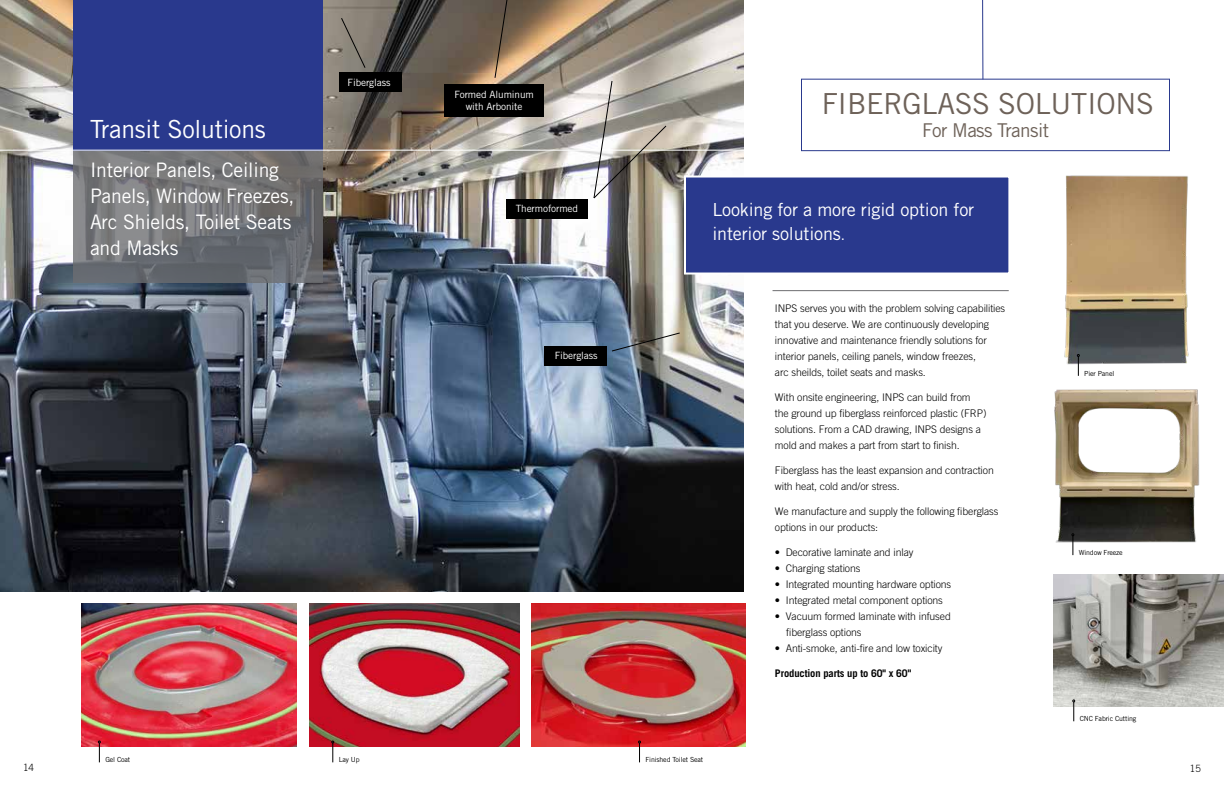
<style>
.page{position:relative;width:1224px;height:792px;background:#fff}
.page>*{position:absolute;margin:0;border:0;box-sizing:border-box;transform-origin:0 0}
.t1{font:29px "Trade Gothic";letter-spacing:-.01em;color:#6e6259}
.t2{font:25px "Trade Gothic";letter-spacing:-.01em;color:#fff}
.t3{font:20px/26px "Trade Gothic";letter-spacing:-.01em;color:#fff}
.t4{font:19px "Trade Gothic";letter-spacing:-.03em;color:#6e6259}
.t5{font:18px/24px "Trade Gothic";letter-spacing:-.01em;color:#fff}
.t6{font:300 10.5px/16px "Trade Gothic";letter-spacing:-.01em;color:#000}
.t7{font:700 10.5px "Trade Gothic";letter-spacing:-.01em;color:#000}
.t8{font:10px/12px "Trade Gothic";letter-spacing:-.01em;color:#fff;text-align:center}
.t9{font:300 10px "Trade Gothic LT Std";color:#000}
.t10{font:7px "Trade Gothic";letter-spacing:-.02em;color:#000}
.s1{font-size:14px}
</style>
<div class="page">
<img style="left:1054px;top:389px;width:146px;height:154px">
<img style="left:81px;top:604px;width:216px;height:143px">
<img style="left:531px;top:603px;width:215px;height:144px">
<img style="left:0;top:0;width:744px;height:592px">
<img style="left:1064px;top:175px;width:125px;height:190px">
<svg style="left:73px;top:151px;width:250px;height:131px;background:#717275"></svg>
<div style="left:73px;top:0;width:250px;height:151px;background:#29398d"></div>
<hr style="left:773px;top:290px;width:236px;height:1px;background:#6d6e71">
<div style="left:801px;top:79px;width:369px;height:72px;border:1px solid #29398d"></div>
<svg style="left:982px;top:0;width:2px;height:80px"></svg>
<div style="left:684px;top:176px;width:326px;height:99px;background:#29398d;border:2px solid #fff"></div>
<hr style="left:0;top:150px;width:771px;height:1px;background:#fff">
<svg style="left:593px;top:80px;width:74px;height:119px;background:#a5a098"></svg>
<div style="left:506px;top:200px;width:82px;height:19px;background:#000"></div>
<svg style="left:611px;top:332px;width:69px;height:20px"></svg>
<svg style="left:341px;top:18px;width:25px;height:50px"></svg>
<svg style="left:494px;top:0;width:17px;height:79px"></svg>
<svg style="left:1072px;top:534px;width:2px;height:21px"></svg>
<svg style="left:1077px;top:354px;width:3px;height:22px"></svg>
<svg style="left:638px;top:741px;width:3px;height:21px"></svg>
<img style="left:310px;top:603px;width:209px;height:144px">
<div style="left:545px;top:346px;width:62px;height:20px;background:#000"></div>
<div style="left:339px;top:72px;width:63px;height:20px;background:#000"></div>
<div style="left:444px;top:85px;width:99px;height:32px;background:#000"></div>
<img style="left:1053px;top:575px;width:171px;height:131px">
<svg style="left:1073px;top:700px;width:2px;height:21px"></svg>
<svg style="left:332px;top:741px;width:2px;height:21px"></svg>
<svg style="left:98px;top:741px;width:3px;height:21px"></svg>
<h2 class="t2" style="left:90px;top:114px;width:177px">Transit Solutions</h2>
<h3 class="t3" style="left:90px;top:157px;width:206px">Interior Panels, Ceiling<br>Panels, Window Freezes,<br>Arc Shields, Toilet Seats and Masks</h3>
<p class="t8" style="left:348px;top:76px;width:44px">Fiberglass</p>
<p class="t8" style="left:454px;top:88px;width:81px">Formed Aluminum with Arbonite</p>
<p class="t8" style="left:516px;top:203px;width:64px">Thermoformed</p>
<p class="t8" style="left:555px;top:349px;width:44px">Fiberglass</p>
<h1 class="t1" style="left:822px;top:86px;width:334px">FIBERGLASS SOLUTIONS</h1>
<h3 class="t4" style="left:922px;top:119px;width:128px">For Mass Transit</h3>
<h3 class="t5" style="left:712px;top:198px;width:263px">Looking for a more rigid option for interior solutions<span class="s1">.</span></h3>
<p class="t6" style="left:775px;top:300px;width:232px">INPS serves you with the problem solving capabilities that you deserve. We are continuously developing innovative and maintenance friendly solutions for interior panels, ceiling panels, window freezes,<br>arc sheilds, toilet seats and masks.</p>
<p class="t6" style="left:775px;top:389px;width:213px">With onsite engineering, INPS can build from the ground up fiberglass reinforced plastic (FRP) solutions. From a CAD drawing, INPS designs a mold and makes a part from start to finish.</p>
<p class="t6" style="left:775px;top:462px;width:220px">Fiberglass has the least expansion and contraction with heat, cold and/or stress.</p>
<p class="t6" style="left:775px;top:503px;width:225px">We manufacture and supply the following fiberglass options in our products:</p>
<p class="t6" style="left:775px;top:544px;width:140px">• Decorative laminate and inlay</p>
<p class="t6" style="left:775px;top:560px;width:87px">• Charging stations</p>
<p class="t6" style="left:775px;top:576px;width:178px">• Integrated mounting hardware options</p>
<p class="t6" style="left:775px;top:592px;width:169px">• Integrated metal component options</p>
<p class="t6" style="left:786px;top:608px;width:166px;text-indent:-11px">• Vacuum formed laminate with infused fiberglass options</p>
<p class="t6" style="left:775px;top:640px;width:169px">• Anti-smoke, anti-fire and low toxicity</p>
<p class="t7" style="left:775px;top:667px;width:138px">Production parts up to 60" x 60"</p>
<p class="t10" style="left:1084px;top:369px;width:32px">Pier Panel</p>
<p class="t10" style="left:1079px;top:548px;width:45px">Window Freeze</p>
<p class="t10" style="left:1080px;top:714px;width:58px">CNC Fabric Cutting</p>
<p class="t10" style="left:105px;top:755px;width:26px">Gel Coat</p>
<p class="t10" style="left:339px;top:755px;width:22px">Lay Up</p>
<p class="t10" style="left:645px;top:755px;width:59px">Finished Toilet Seat</p>
<p class="t9" style="left:23px;top:761px;width:12px">14</p>
<p class="t9" style="left:1190px;top:762px;width:12px">15</p>
</div>
